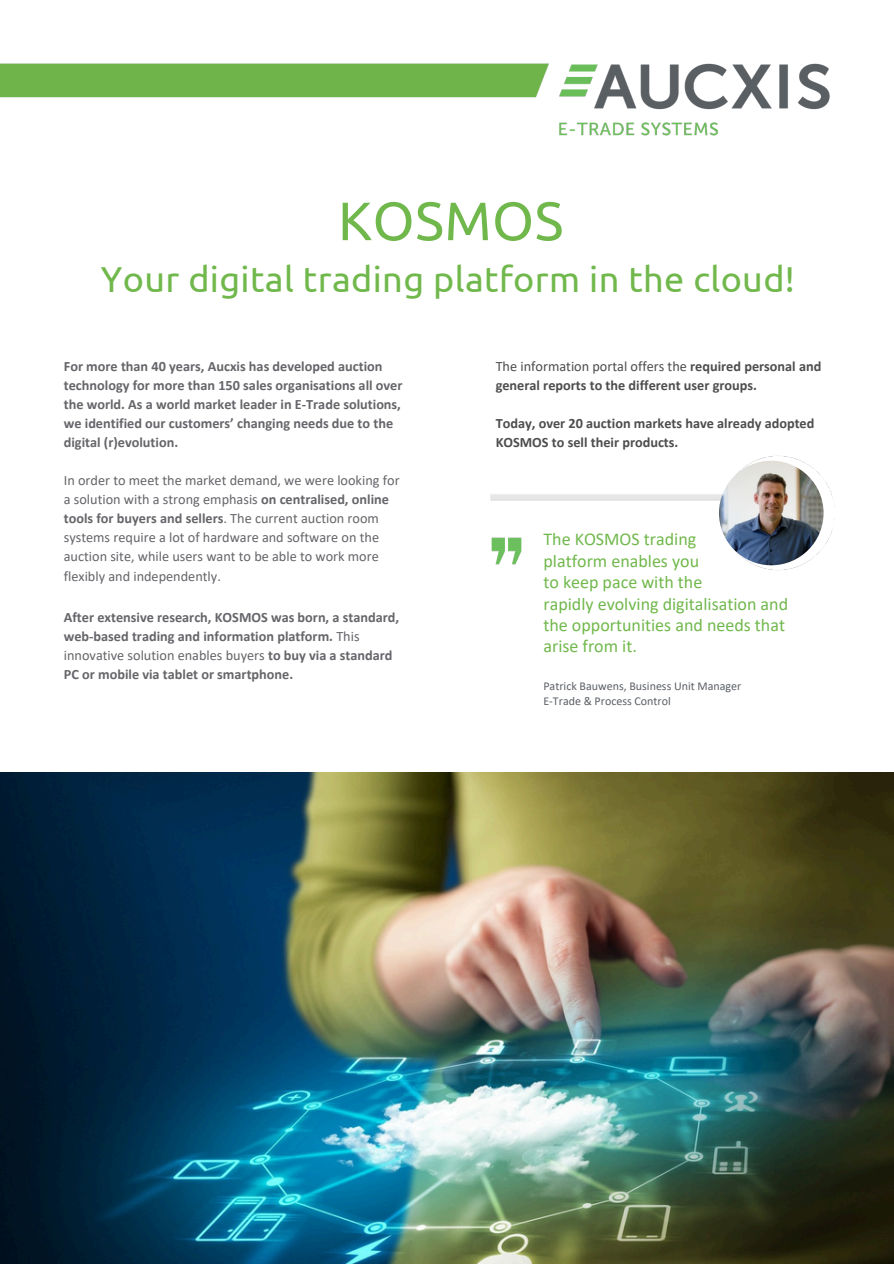
<style>
.page{position:relative;width:894px;height:1264px;background:#fff}
.page>*{position:absolute;margin:0;border:0;box-sizing:border-box;transform-origin:0 0}
.t1{font:54px "Ubuntu";letter-spacing:.01em;color:#71b84c}
.t2{font:36px "Ubuntu";letter-spacing:.01em;color:#71b84c}
.t3{font:18px/21.3px "Calibri";color:#71b84c}
.t4{font:700 14.25px/19.2px "Calibri";color:#65656a}
.t5{font:14.25px/19.2px "Calibri";color:#65656a}
.t6{font:700 14.25px/19.2px "Calibri";color:#4d4d4d}
.t7{font:12px/14.7px "Calibri";color:#5c6066}
.s1{font-weight:700}
.s2{font-weight:400}
</style>
<div class="page">
<img style="left:0;top:772px;width:893px;height:491px">
<img style="left:490px;top:455px;width:345px;height:116px">
<img style="left:0;top:63px;width:830px;height:73px">
<img style="left:718px;top:461px;width:105px;height:104px;border-radius:50%">
<h5 class="t1" style="left:338px;top:190px;width:227px">KOSMOS</h5>
<h5 class="t2" style="left:101px;top:258px;width:695px">Your digital trading platform in the cloud!</h5>
<h4 class="t4" style="left:64px;top:357px;width:340px">For more than 40 years, Aucxis has developed auction technology for more than 150 sales organisations all over the world. As a world market leader in E-Trade solutions, we identified our customers’ changing needs due to the digital (r)evolution.</h4>
<p class="t5" style="left:64px;top:471px;width:337px">In order to meet the market demand, we were looking for a solution with a strong emphasis <span class="s1">on centralised, online tools for buyers and sellers</span>. The current auction room systems require a lot of hardware and software on the auction site, while users want to be able to work more flexibly and independently.</p>
<p class="t4" style="left:64px;top:608px;width:337px">After extensive research, KOSMOS was born, a standard, web-based trading and information platform. <span class="s2">This innovative solution enables buyers</span> to buy via a standard PC or mobile via tablet or smartphone.</p>
<p class="t6" style="left:495px;top:357px;width:327px"><span class="s2">The information portal offers the</span> required personal and general reports to the different user groups.</p>
<h3 class="t6" style="left:495px;top:415px;width:320px">Today, over 20 auction markets have already adopted<br>KOSMOS to sell their products.</h3>
<p class="t3" style="left:543px;top:530px;width:246px">The KOSMOS trading<br>platform enables you<br>to keep pace with the<br>rapidly evolving digitalisation and the opportunities and needs that arise from it.</p>
<p class="t7" style="left:543px;top:679px;width:199px">Patrick Bauwens, Business Unit Manager<br>E-Trade &amp; Process Control</p>
</div>
